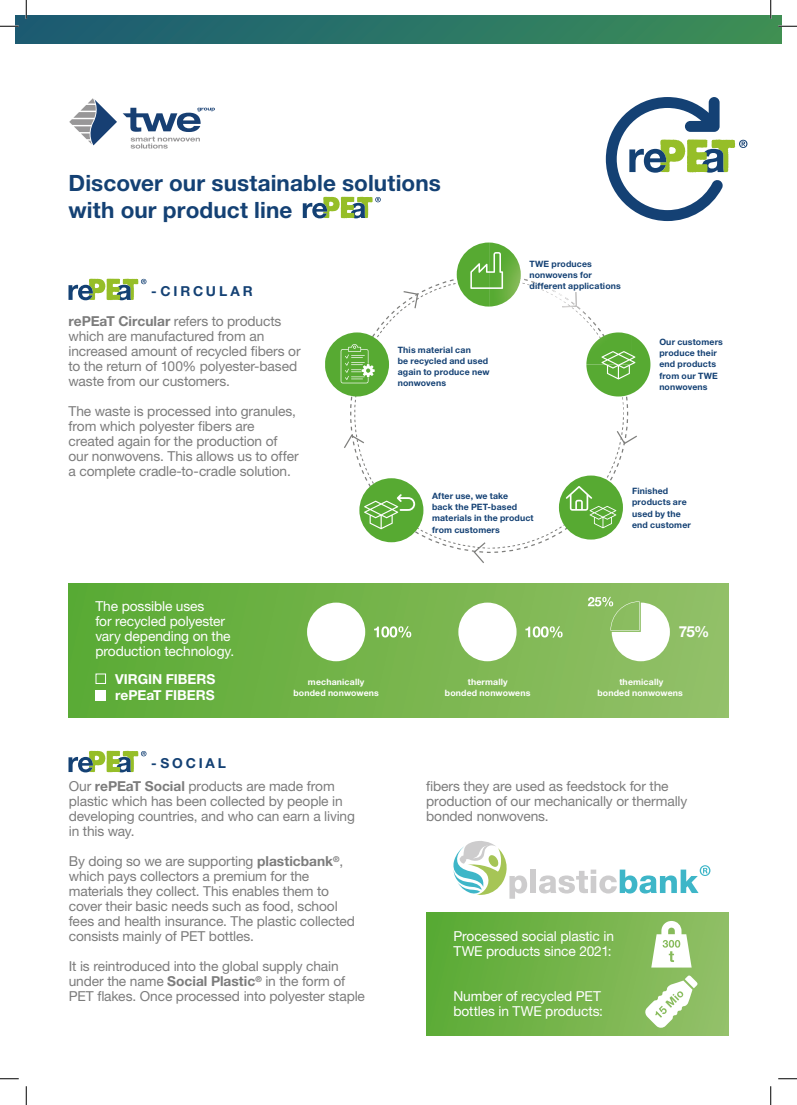
<style>
.page{position:relative;width:797px;height:1105px;background:#fff}
.page>*{position:absolute;margin:0;border:0;box-sizing:border-box;transform-origin:0 0}
.t1{font:700 22.5px/27px "Helvetica Neue LT Std";letter-spacing:.005em;color:#144174}
.t2{font:700 15.25px "Helvetica Neue LT Std";color:#fff}
.t3{font:13.75px/15px "Helvetica Neue LT Std";letter-spacing:-.01em;color:#7c7c7c}
.t4{font:13.75px/15px "Helvetica Neue LT Std";letter-spacing:-.01em;color:#fff}
.t5{font:700 13.75px/16.9px "Helvetica Neue LT Std";letter-spacing:-.005em;color:#fff}
.t6{font:700 13.75px "Helvetica Neue LT Std";letter-spacing:.205em;color:#144174}
.t7{font:700 8.75px/11.2px "Helvetica Neue LT Std";letter-spacing:.015em;color:#144174}
.t8{font:700 8.75px/11.2px "Helvetica Neue LT Std";letter-spacing:.015em;color:#fff;text-align:center}
.s1{font-weight:700}
</style>
<div class="page">
<svg style="left:344px;top:291px;width:293px;height:272px"></svg>
<div style="left:587px;top:333px;width:63px;height:63px;background:#57aa32;border-radius:50%"></div>
<svg style="left:456px;top:242px;width:179px;height:168px"></svg>
<svg style="left:490px;top:417px;width:138px;height:137px"></svg>
<svg style="left:359px;top:478px;width:64px;height:64px"></svg>
<svg style="left:325px;top:332px;width:64px;height:64px"></svg>
<div style="left:16px;top:16px;width:765px;height:28px;background:linear-gradient(to right,#195a75,#3d8f56)"></div>
<svg style="left:123px;top:108px;width:92px;height:41px"></svg>
<svg style="left:69px;top:98px;width:48px;height:48px"></svg>
<img style="left:426px;top:912px;width:302px;height:124px">
<img style="left:69px;top:584px;width:659px;height:134px">
<svg style="left:303px;top:197px;width:78px;height:21px"></svg>
<svg style="left:68px;top:279px;width:78px;height:21px"></svg>
<svg style="left:606px;top:97px;width:141px;height:124px"></svg>
<div style="left:307px;top:603px;width:58px;height:58px;background:#fff;border-radius:29px"></div>
<div style="left:458px;top:603px;width:58px;height:58px;background:#fff;border-radius:29px"></div>
<svg style="left:374px;top:626px;width:37px;height:12px"></svg>
<svg style="left:588px;top:597px;width:82px;height:64px"></svg>
<div style="left:96px;top:690px;width:10px;height:11px;background:#fff"></div>
<div style="left:95px;top:673px;width:11px;height:11px;border:1px solid #fff"></div>
<div style="left:530px;top:869px;width:6px;height:24px;background:#cdcccd"></div>
<svg style="left:453px;top:841px;width:74px;height:58px"></svg>
<svg style="left:539px;top:865px;width:171px;height:28px"></svg>
<svg style="left:525px;top:626px;width:37px;height:12px"></svg>
<img style="left:489px;top:242px;width:142px;height:122px">
<img style="left:524px;top:279px;width:80px;height:53px">
<img style="left:519px;top:282px;width:81px;height:56px">
<img style="left:562px;top:292px;width:15px;height:15px">
<img style="left:489px;top:242px;width:32px;height:65px">
<img style="left:586px;top:332px;width:45px;height:32px">
<svg style="left:68px;top:751px;width:78px;height:21px"></svg>
<svg style="left:651px;top:921px;width:40px;height:46px"></svg>
<svg style="left:644px;top:975px;width:54px;height:53px"></svg>
<svg style="left:0;top:25px;width:19px;height:2px"></svg>
<svg style="left:778px;top:25px;width:19px;height:2px"></svg>
<svg style="left:0;top:1078px;width:19px;height:1px"></svg>
<svg style="left:778px;top:1078px;width:19px;height:1px"></svg>
<svg style="left:25px;top:0;width:2px;height:19px"></svg>
<svg style="left:25px;top:1086px;width:2px;height:19px"></svg>
<svg style="left:770px;top:0;width:1px;height:19px"></svg>
<svg style="left:770px;top:1086px;width:1px;height:19px"></svg>
<h1 class="t1" style="left:68px;top:169px;width:374px">Discover our sustainable solutions with our product line</h1>
<p class="t6" style="left:151px;top:282px;width:103px">- CIRCULAR</p>
<p class="t3" style="left:68px;top:314px;width:233px"><span class="s1">rePEaT Circular</span> refers to products which are manufactured from an increased amount of recycled bers or to the return of 100% polyester-based waste from our customers.</p>
<p class="t3" style="left:68px;top:404px;width:232px">The waste is processed into granules, from which polyester bers are created again for the production of our nonwovens. This allows us to offer a complete cradle-to-cradle solution.</p>
<p class="t7" style="left:398px;top:344px;width:93px">This material can<br>be recycled and used again to produce new nonwovens</p>
<p class="t7" style="left:529px;top:258px;width:93px">TWE produces nonwovens for different applications</p>
<p class="t7" style="left:659px;top:336px;width:65px">Our customers produce their end products from our TWE nonwovens</p>
<p class="t7" style="left:432px;top:490px;width:103px">After use, we take<br>back the PET-based materials in the product from customers</p>
<p class="t7" style="left:632px;top:485px;width:60px">Finished products are used by the end customer</p>
<p class="t4" style="left:95px;top:599px;width:140px">The possible uses<br>for recycled polyester vary depending on the production technology.</p>
<p class="t2" style="left:678px;top:622px;width:32px">75%</p>
<p class="t5" style="left:115px;top:670px;width:102px">VIRGIN FIBERS rePEaT FIBERS</p>
<p class="t6" style="left:151px;top:754px;width:77px">- SOCIAL</p>
<p class="t8" style="left:293px;top:676px;width:87px">mechanically bonded nonwowens</p>
<p class="t8" style="left:445px;top:676px;width:87px">thermally<br>bonded nonwowens</p>
<p class="t8" style="left:597px;top:676px;width:87px">themically<br>bonded nonwowens</p>
<p class="t3" style="left:69px;top:779px;width:288px">Our <span class="s1">rePEaT Social</span> products are made from plastic which has been collected by people in developing countries, and who can earn a living in this way.</p>
<p class="t3" style="left:69px;top:854px;width:288px">By doing so we are supporting <span class="s1">plasticbank</span><sup>®</sup>, which pays collectors a premium for the materials they collect. This enables them to cover their basic needs such as food, school fees and health insurance. The plastic collected consists mainly of PET bottles.</p>
<p class="t3" style="left:69px;top:959px;width:298px">It is reintroduced into the global supply chain under the name <span class="s1">Social Plastic</span><sup>®</sup> in the form of<br>PET akes. Once processed into polyester staple</p>
<p class="t3" style="left:426px;top:779px;width:263px;text-indent:7px">bers they are used as feedstock for the production of our mechanically or thermally bonded nonwovens.</p>
<p class="t4" style="left:453px;top:929px;width:162px">Processed social plastic in<br>TWE products since 2021:</p>
<p class="t4" style="left:453px;top:989px;width:151px">Number of recycled PET bottles in TWE products:</p>
</div>
